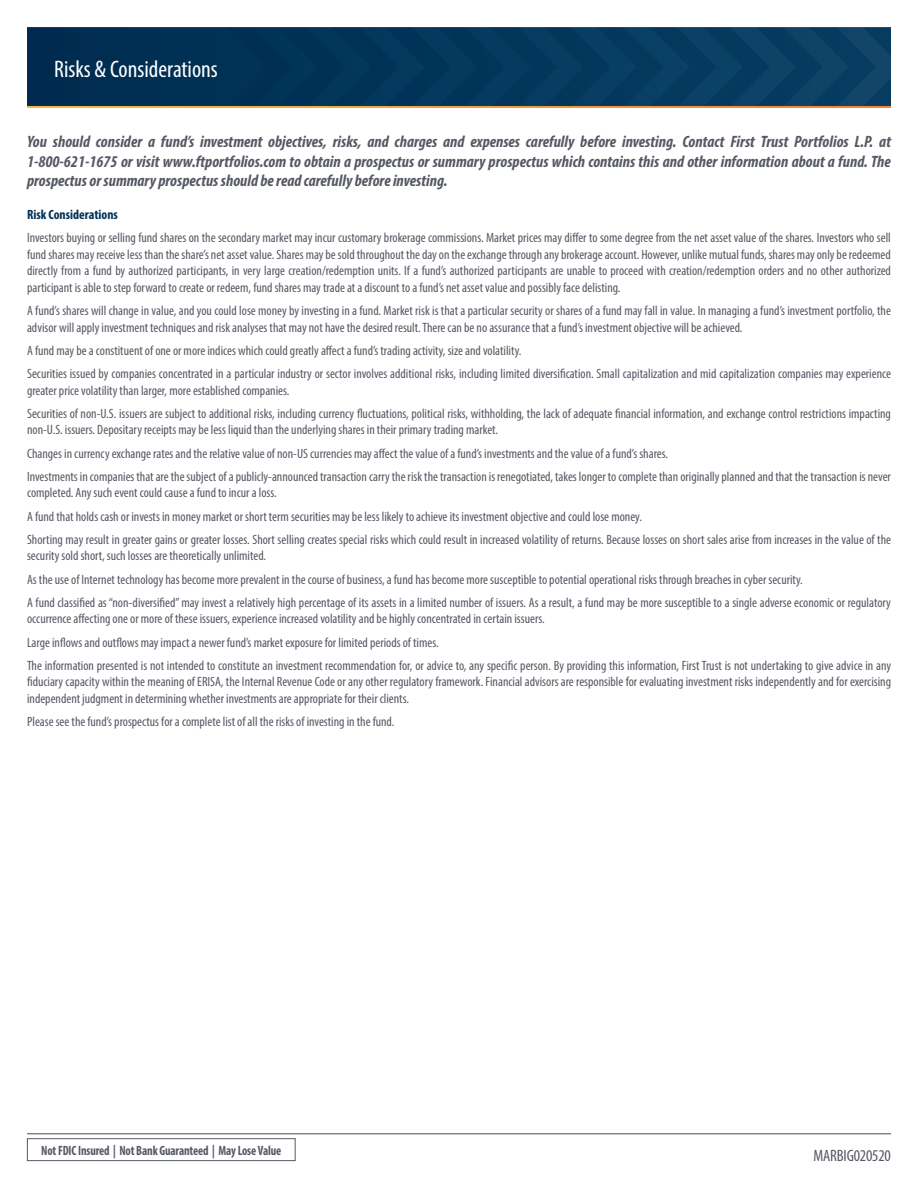
<style>
.page{position:relative;width:918px;height:1188px;background:#fff}
.page>*{position:absolute;margin:0;border:0;box-sizing:border-box;transform-origin:0 0}
.Section_Header{font:condensed 24px "Myriad Pro";color:#fff}
.t1{font:italic 700 condensed 16.5px/19.5px "Myriad Pro";color:#555963;text-align:justify}
.t2{font:condensed 16.5px "Myriad Pro";letter-spacing:-.01em;color:#555963}
.Body_Copy{font:condensed 13.5px/16.5px "Myriad Pro";color:#555963}
.t3{font:700 condensed 13.5px "Myriad Pro";letter-spacing:-.01em;color:#555963;scale:.91 1}
.t4{font:700 condensed 13.5px "Myriad Pro";color:#003056}
</style>
<div class="page">
<img style="left:27px;top:27px;width:864px;height:81px">
<hr style="left:27px;top:1133px;width:864px;height:1px;background:#464b54">
<div style="left:27px;top:1138px;width:269px;height:23px;border:1px solid #555963"></div>
<p class="Section_Header" style="left:54px;top:54px;width:165px">Risks &amp; Considerations</p>
<p class="t1" style="left:27px;top:132px;width:866px">You should consider a fund’s investment objectives, risks, and charges and expenses carefully before investing. Contact First Trust Portfolios L.P. at 1-800-621-1675 or visit www.ftportfolios.com to obtain a prospectus or summary prospectus which contains this and other information about a fund. The prospectus or summary prospectus should be read carefully before investing.</p>
<p class="t4" style="left:27px;top:206px;width:92px">Risk Considerations</p>
<p class="Body_Copy" style="left:27px;top:229px;width:865px;text-align:justify">Investors buying or selling fund shares on the secondary market may incur customary brokerage commissions. Market prices may differ to some degree from the net asset value of the shares. Investors who sell fund shares may receive less than the share’s net asset value. Shares may be sold throughout the day on the exchange through any brokerage account. However, unlike mutual funds, shares may only be redeemed directly from a fund by authorized participants, in very large creation/redemption units. If a fund’s authorized participants are unable to proceed with creation/redemption orders and no other authorized participant is able to step forward to create or redeem, fund shares may trade at a discount to a fund’s net asset value and possibly face delisting.</p>
<p class="Body_Copy" style="left:27px;top:302px;width:865px">A fund’s shares will change in value, and you could lose money by investing in a fund. Market risk is that a particular security or shares of a fund may fall in value. In managing a fund’s investment portfolio, the advisor will apply investment techniques and risk analyses that may not have the desired result. There can be no assurance that a fund’s investment objective will be achieved.</p>
<p class="Body_Copy" style="left:27px;top:342px;width:496px">A fund may be a constituent of one or more indices which could greatly affect a fund’s trading activity, size and volatility.</p>
<p class="Body_Copy" style="left:27px;top:365px;width:865px">Securities issued by companies concentrated in a particular industry or sector involves additional risks, including limited diversification. Small capitalization and mid capitalization companies may experience greater price volatility than larger, more established companies.</p>
<p class="Body_Copy" style="left:27px;top:405px;width:865px">Securities of non-U.S. issuers are subject to additional risks, including currency fluctuations, political risks, withholding, the lack of adequate financial information, and exchange control restrictions impacting non-U.S. issuers. Depositary receipts may be less liquid than the underlying shares in their primary trading market.</p>
<p class="Body_Copy" style="left:27px;top:445px;width:643px">Changes in currency exchange rates and the relative value of non-US currencies may affect the value of a fund’s investments and the value of a fund’s shares.</p>
<p class="Body_Copy" style="left:27px;top:468px;width:865px">Investments in companies that are the subject of a publicly-announced transaction carry the risk the transaction is renegotiated, takes longer to complete than originally planned and that the transaction is never completed. Any such event could cause a fund to incur a loss.</p>
<p class="Body_Copy" style="left:27px;top:508px;width:616px">A fund that holds cash or invests in money market or short term securities may be less likely to achieve its investment objective and could lose money.</p>
<p class="Body_Copy" style="left:27px;top:531px;width:866px">Shorting may result in greater gains or greater losses. Short selling creates special risks which could result in increased volatility of returns. Because losses on short sales arise from increases in the value of the security sold short, such losses are theoretically unlimited.</p>
<p class="Body_Copy" style="left:27px;top:571px;width:777px">As the use of Internet technology has become more prevalent in the course of business, a fund has become more susceptible to potential operational risks through breaches in cyber security.</p>
<p class="Body_Copy" style="left:27px;top:594px;width:865px">A fund classified as “non-diversified” may invest a relatively high percentage of its assets in a limited number of issuers. As a result, a fund may be more susceptible to a single adverse economic or regulatory occurrence affecting one or more of these issuers, experience increased volatility and be highly concentrated in certain issuers.</p>
<p class="Body_Copy" style="left:27px;top:634px;width:413px">Large inflows and outflows may impact a newer fund’s market exposure for limited periods of times.</p>
<p class="Body_Copy" style="left:27px;top:657px;width:866px;text-align:justify">The information presented is not intended to constitute an investment recommendation for, or advice to, any specific person. By providing this information, First Trust is not undertaking to give advice in any fiduciary capacity within the meaning of ERISA, the Internal Revenue Code or any other regulatory framework. Financial advisors are responsible for evaluating investment risks independently and for exercising independent judgment in determining whether investments are appropriate for their clients.</p>
<p class="Body_Copy" style="left:27px;top:713px;width:369px">Please see the fund’s prospectus for a complete list of all the risks of investing in the fund.</p>
<p class="t3" style="left:41px;top:1142px;width:265px">Not FDIC Insured | Not Bank Guaranteed | May Lose Value</p>
<p class="t2" style="left:814px;top:1146px;width:79px">MARBIG020520</p>
</div>
